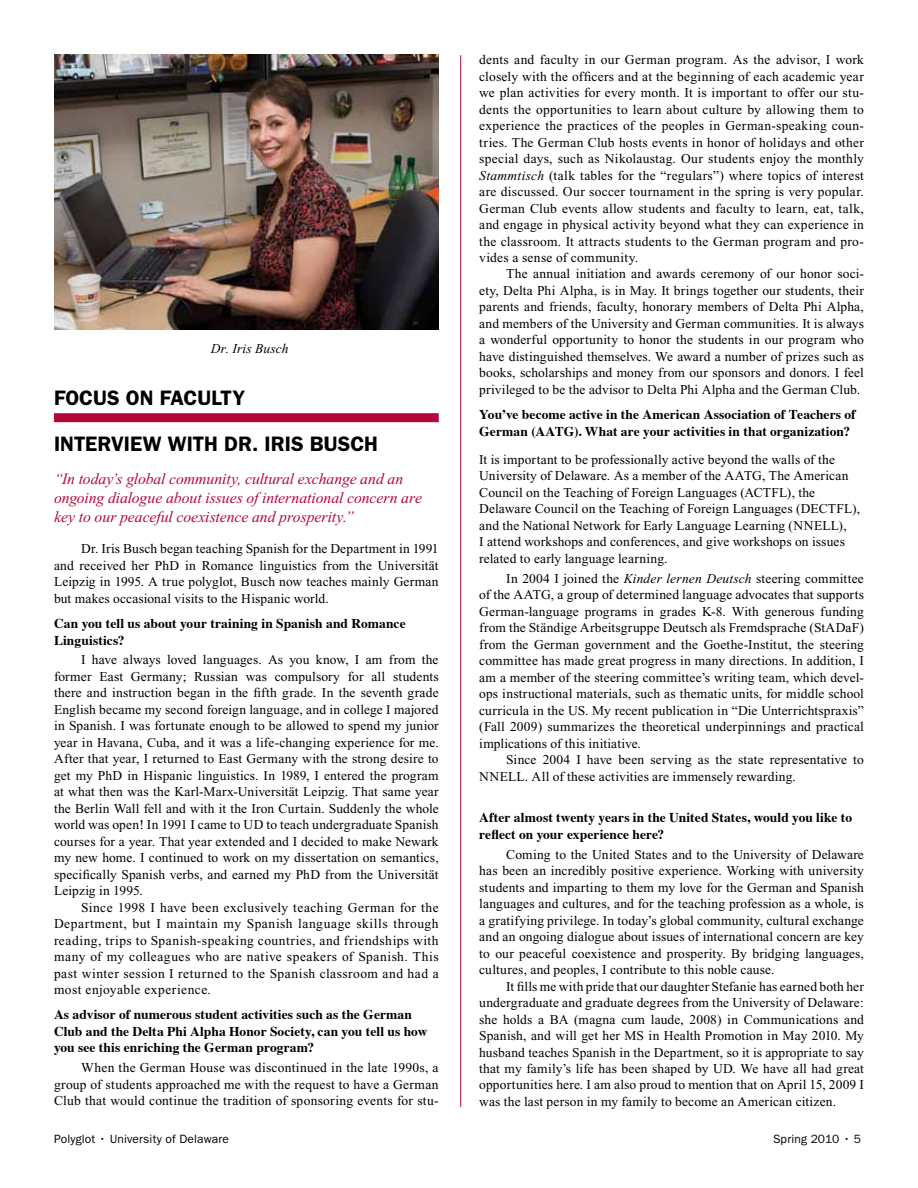
<style>
.page{position:relative;width:918px;height:1188px;background:#fff}
.page>*{position:absolute;margin:0;border:0;box-sizing:border-box;transform-origin:0 0}
.t1{font:600 21px/46px "Franklin Gothic";color:#000}
.t2{font:italic 15.75px/18.9px "Times New Roman";letter-spacing:-.005em;color:#b30838}
.t3{font:13.5px/16.5px "Times New Roman";letter-spacing:.01em;color:#000;text-align:justify}
.t4{font:700 13.5px/16.5px "Times";letter-spacing:.005em;color:#000}
.t5{font:italic 13.5px "Times New Roman";letter-spacing:.01em;color:#000}
.t6{font:12px "Franklin Gothic";letter-spacing:.01em;color:#000}
.s1{font-style:italic}
</style>
<div class="page">
<div style="left:54px;top:413px;width:385px;height:9px;background:#b30838"></div>
<hr style="left:460px;top:55px;width:1px;height:1052px;background:#b30838">
<img style="left:54px;top:54px;width:385px;height:276px">
<p class="t5" style="left:211px;top:342px;width:79px">Dr. Iris Busch</p>
<h1 class="t1" style="left:54px;top:374px;width:326px;text-indent:72px">ON FACULTY<br>INTERVIEW WITH DR. IRIS BUSCH</h1>
<p class="t2" style="left:54px;top:470px;width:369px">“In today’s global community, cultural exchange and an ongoing dialogue about issues of international concern are key to our peaceful coexistence and prosperity.”</p>
<p class="t3" style="left:54px;top:541px;width:386px;text-indent:27px">Dr. Iris Busch began teaching Spanish for the Department in 1991 and received her PhD in Romance linguistics from the Universität Leipzig in 1995. A true polyglot, Busch now teaches mainly German but makes occasional visits to the Hispanic world.</p>
<p class="t4" style="left:54px;top:614px;width:353px">Can you tell us about your training in Spanish and Romance<br>Linguistics?</p>
<p class="t3" style="left:54px;top:652px;width:386px;text-indent:27px">I have always loved languages. As you know, I am from the former East Germany; Russian was compulsory for all students there and instruction began in the fifth grade. In the seventh grade English became my second foreign language, and in college I majored in Spanish. I was fortunate enough to be allowed to spend my junior year in Havana, Cuba, and it was a life-changing experience for me.<br>After that year, I returned to East Germany with the strong desire to get my PhD in Hispanic linguistics. In 1989, I entered the program at what then was the Karl-Marx-Universität Leipzig. That same year the Berlin Wall fell and with it the Iron Curtain. Suddenly the whole world was open! In 1991 I came to UD to teach undergraduate Spanish courses for a year. That year extended and I decided to make Newark my new home. I continued to work on my dissertation on semantics, specifically Spanish verbs, and earned my PhD from the Universität Leipzig in 1995.</p>
<p class="t3" style="left:54px;top:899px;width:386px;text-indent:27px">Since 1998 I have been exclusively teaching German for the Department, but I maintain my Spanish language skills through reading, trips to Spanish-speaking countries, and friendships with many of my colleagues who are native speakers of Spanish. This past winter session I returned to the Spanish classroom and had a most enjoyable experience.</p>
<p class="t4" style="left:54px;top:1005px;width:375px">As advisor of numerous student activities such as the German<br>Club and the Delta Phi Alpha Honor Society, can you tell us how you see this enriching the German program?</p>
<p class="t3" style="left:54px;top:1060px;width:386px;text-indent:27px">When the German House was discontinued in the late 1990s, a group of students approached me with the request to have a German Club that would continue the tradition of sponsoring events for stu-</p>
<h1 class="t1" style="left:54px;top:374px;width:26px">FOCUS</h1>
<p class="t3" style="left:479px;top:52px;width:386px">dents and faculty in our German program. As the advisor, I work closely with the officers and at the beginning of each academic year we plan activities for every month. It is important to offer our stu&shy;dents the opportunities to learn about culture by allowing them to experience the practices of the peoples in German-speaking coun&shy;tries. The German Club hosts events in honor of holidays and other special days, such as Nikolaustag. Our students enjoy the monthly <span class="s1">Stammtisch</span> (talk tables for the “regulars”) where topics of interest are discussed. Our soccer tournament in the spring is very popular.<br>German Club events allow students and faculty to learn, eat, talk, and engage in physical activity beyond what they can experience in the classroom. It attracts students to the German program and pro&shy;vides a sense of community.</p>
<p class="t3" style="left:479px;top:266px;width:386px;text-indent:27px">The annual initiation and awards ceremony of our honor soci&shy;ety, Delta Phi Alpha, is in May. It brings together our students, their parents and friends, faculty, honorary members of Delta Phi Alpha, and members of the University and German communities. It is always a wonderful opportunity to honor the students in our program who have distinguished themselves. We award a number of prizes such as books, scholarships and money from our sponsors and donors. I feel privileged to be the advisor to Delta Phi Alpha and the German Club.</p>
<p class="t4" style="left:479px;top:405px;width:378px">You’ve become active in the American Association of Teachers of<br>German (AATG). What are your activities in that organization?</p>
<p class="t3" style="left:479px;top:451px;width:382px;text-align:left">It is important to be professionally active beyond the walls of the University of Delaware. As a member of the AATG, The American Council on the Teaching of Foreign Languages (ACTFL), the Delaware Council on the Teaching of Foreign Languages (DECTFL), and the National Network for Early Language Learning (NNELL),<br>I attend workshops and conferences, and give workshops on issues related to early language learning.</p>
<p class="t3" style="left:479px;top:570px;width:386px;text-indent:27px">In 2004 I joined the <span class="s1">Kinder lernen Deutsch</span> steering committee of the AATG, a group of determined language advocates that supports German-language programs in grades K-8. With generous funding from the Ständige Arbeitsgruppe Deutsch als Fremdsprache (StADaF) from the German government and the Goethe-Institut, the steering committee has made great progress in many directions. In addition, I am a member of the steering committee’s writing team, which devel&shy;ops instructional materials, such as thematic units, for middle school curricula in the US. My recent publication in “Die Unterrichtspraxis” (Fall 2009) summarizes the theoretical underpinnings and practical implications of this initiative.</p>
<p class="t3" style="left:479px;top:752px;width:386px;text-indent:27px">Since 2004 I have been serving as the state representative to<br>NNELL. All of these activities are immensely rewarding.</p>
<p class="t4" style="left:479px;top:808px;width:374px">After almost twenty years in the United States, would you like to reflect on your experience here?</p>
<p class="t3" style="left:479px;top:846px;width:386px;text-indent:27px">Coming to the United States and to the University of Delaware has been an incredibly positive experience. Working with university students and imparting to them my love for the German and Spanish languages and cultures, and for the teaching profession as a whole, is a gratifying privilege. In today’s global community, cultural exchange and an ongoing dialogue about issues of international concern are key to our peaceful coexistence and prosperity. By bridging languages, cultures, and peoples, I contribute to this noble cause.</p>
<p class="t3" style="left:479px;top:978px;width:386px;text-indent:27px">It fills me with pride that our daughter Stefanie has earned both her undergraduate and graduate degrees from the University of Delaware: she holds a BA (magna cum laude, 2008) in Communications and Spanish, and will get her MS in Health Promotion in May 2010. My husband teaches Spanish in the Department, so it is appropriate to say that my family’s life has been shaped by UD. We have all had great opportunities here. I am also proud to mention that on April 15, 2009 I was the last person in my family to become an American citizen.</p>
<p class="t6" style="left:54px;top:1132px;width:176px">Polyglot • University of Delaware</p>
<p class="t6" style="left:773px;top:1132px;width:89px">Spring 2010 • 5</p>
</div>
